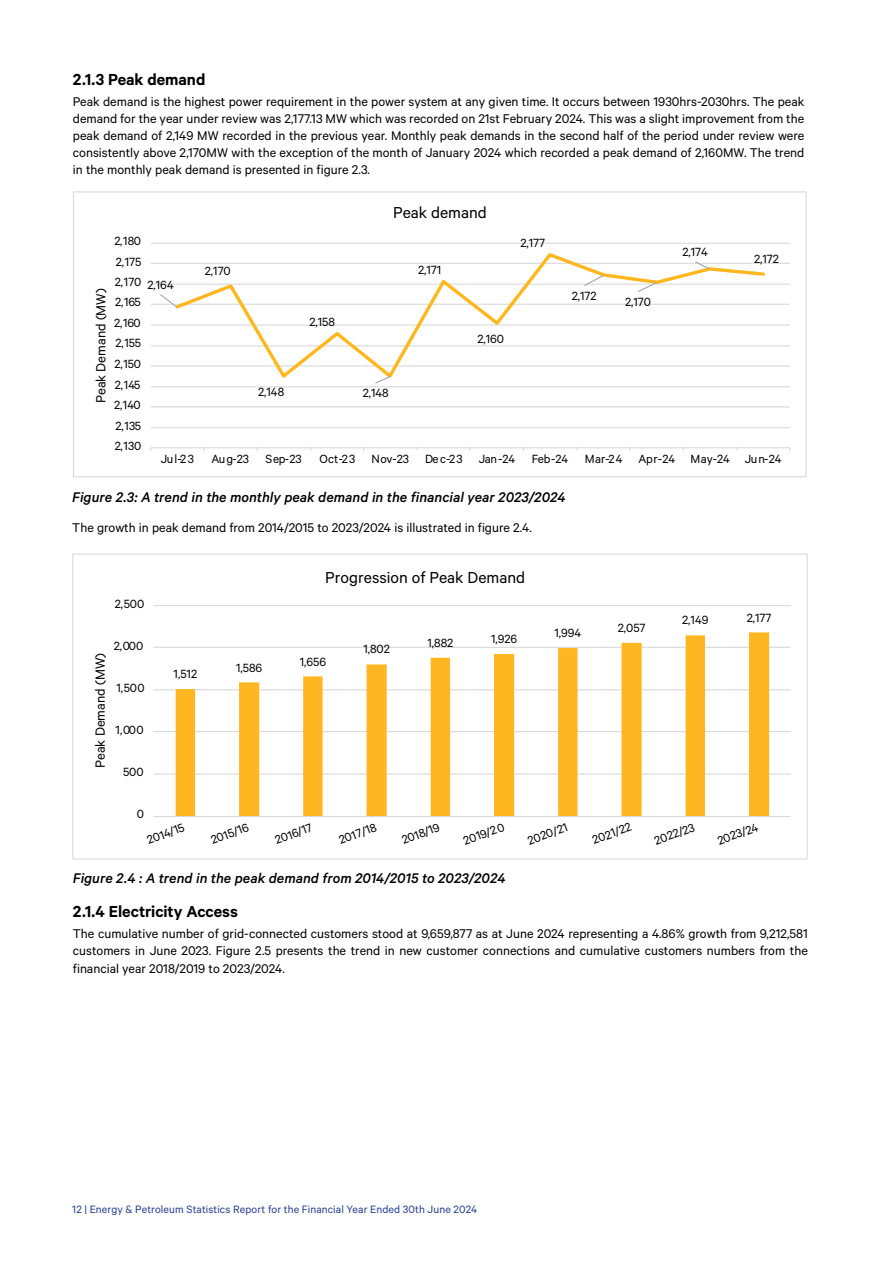
<style>
.page{position:relative;width:893px;height:1263px;background:#fff}
.page>*{position:absolute;margin:0;border:0;box-sizing:border-box;transform-origin:0 0}
.t1{font:600 18px "Calibre";color:#000}
.t2{font:17.85px "Calibre";color:#000}
.t3{font:italic 500 15.75px "Calibre";color:#000}
.t4{font:14.85px "Calibre";color:#000}
.t5{font:14.25px/17.1px "Calibre";color:#000;text-align:justify}
.t6{font:13.35px "Calibre";color:#000}
.t7{font:12px "Calibre";letter-spacing:.01em;color:#233d94}
</style>
<div class="page">
<hr style="left:151px;top:427px;width:639px;height:1px;background:#d9d9d9">
<hr style="left:151px;top:406px;width:639px;height:1px;background:#d9d9d9">
<hr style="left:151px;top:386px;width:639px;height:1px;background:#d9d9d9">
<hr style="left:151px;top:365px;width:639px;height:1px;background:#d9d9d9">
<hr style="left:151px;top:345px;width:639px;height:1px;background:#d9d9d9">
<hr style="left:151px;top:324px;width:639px;height:2px;background:#d9d9d9">
<hr style="left:151px;top:304px;width:639px;height:1px;background:#d9d9d9">
<hr style="left:151px;top:284px;width:639px;height:1px;background:#d9d9d9">
<hr style="left:151px;top:263px;width:639px;height:1px;background:#d9d9d9">
<hr style="left:151px;top:243px;width:639px;height:1px;background:#d9d9d9">
<hr style="left:151px;top:447px;width:639px;height:1px;background:#d9d9d9">
<svg style="left:173px;top:253px;width:594px;height:125px"></svg>
<svg style="left:159px;top:293px;width:19px;height:16px"></svg>
<svg style="left:374px;top:375px;width:18px;height:9px"></svg>
<svg style="left:583px;top:274px;width:22px;height:13px"></svg>
<svg style="left:636px;top:281px;width:22px;height:12px"></svg>
<svg style="left:694px;top:260px;width:18px;height:11px"></svg>
<hr style="left:153px;top:773px;width:638px;height:2px;background:#d9d9d9">
<hr style="left:153px;top:731px;width:638px;height:1px;background:#d9d9d9">
<hr style="left:153px;top:689px;width:638px;height:1px;background:#d9d9d9">
<hr style="left:153px;top:647px;width:638px;height:1px;background:#d9d9d9">
<hr style="left:153px;top:605px;width:638px;height:1px;background:#d9d9d9">
<svg style="left:176px;top:632px;width:593px;height:184px"></svg>
<hr style="left:153px;top:816px;width:638px;height:1px;background:#d9d9d9">
<p class="t1" style="left:73px;top:68px;width:134px">2.1.3 Peak demand</p>
<p class="t5" style="left:73px;top:93px;width:733px">Peak demand is the highest power requirement in the power system at any given time. It occurs between 1930hrs-2030hrs. The peak demand for the year under review was 2,177.13 MW which was recorded on 21st February 2024. This was a slight improvement from the peak demand of 2,149 MW recorded in the previous year. Monthly peak demands in the second half of the period under review were consistently above 2,170MW with the exception of the month of January 2024 which recorded a peak demand of 2,160MW. The trend in the monthly peak demand is presented in figure 2.3.</p>
<p class="t6" style="left:114px;top:233px;width:28px">2,180</p>
<p class="t6" style="left:116px;top:254px;width:27px">2,175</p>
<p class="t6" style="left:115px;top:274px;width:28px">2,170</p>
<p class="t6" style="left:147px;top:277px;width:28px">2,164</p>
<p class="t4" style="left:92px;top:403px;width:116px;rotate:-90deg">Peak Demand (MW)</p>
<p class="t6" style="left:115px;top:294px;width:27px">2,165</p>
<p class="t6" style="left:114px;top:315px;width:28px">2,160</p>
<p class="t6" style="left:116px;top:335px;width:27px">2,155</p>
<p class="t6" style="left:115px;top:356px;width:28px">2,150</p>
<p class="t6" style="left:115px;top:377px;width:27px">2,145</p>
<p class="t6" style="left:114px;top:397px;width:28px">2,140</p>
<p class="t6" style="left:116px;top:418px;width:27px">2,135</p>
<p class="t6" style="left:115px;top:438px;width:28px">2,130</p>
<p class="t6" style="left:205px;top:263px;width:27px">2,170</p>
<p class="t6" style="left:258px;top:384px;width:28px">2,148</p>
<p class="t6" style="left:309px;top:314px;width:27px">2,158</p>
<p class="t2" style="left:393px;top:202px;width:95px">Peak demand</p>
<p class="t6" style="left:418px;top:262px;width:25px">2,171</p>
<p class="t6" style="left:520px;top:235px;width:26px">2,177</p>
<p class="t6" style="left:363px;top:385px;width:28px">2,148</p>
<p class="t6" style="left:477px;top:331px;width:28px">2,160</p>
<p class="t6" style="left:572px;top:288px;width:26px">2,172</p>
<p class="t6" style="left:625px;top:294px;width:27px">2,170</p>
<p class="t6" style="left:682px;top:244px;width:27px">2,174</p>
<p class="t6" style="left:754px;top:251px;width:26px">2,172</p>
<p class="t6" style="left:161px;top:451px;width:34px">Jul-23</p>
<p class="t6" style="left:211px;top:451px;width:91px">Aug-23 Sep-23</p>
<p class="t6" style="left:319px;top:451px;width:464px">Oct-23 Nov-23 Dec-23 Jan-24 Feb-24 Mar-24 Apr-24 May-24 Jun-24</p>
<p class="t3" style="left:72px;top:488px;width:495px">Figure 2.3: A trend in the monthly peak demand in the financial year 2023/2024</p>
<p class="t5" style="left:72px;top:519px;width:461px">The growth in peak demand from 2014/2015 to 2023/2024 is illustrated in figure 2.4.</p>
<p class="t6" style="left:115px;top:596px;width:31px">2,500</p>
<p class="t4" style="left:92px;top:768px;width:117px;rotate:-90deg">Peak Demand (MW)</p>
<p class="t6" style="left:114px;top:638px;width:31px">2,000</p>
<p class="t6" style="left:116px;top:680px;width:30px">1,500</p>
<p class="t6" style="left:116px;top:722px;width:30px">1,000</p>
<p class="t6" style="left:123px;top:764px;width:22px">500</p>
<p class="t6" style="left:174px;top:666px;width:25px">1,512</p>
<p class="t6" style="left:236px;top:660px;width:28px">1,586</p>
<p class="t2" style="left:325px;top:567px;width:201px">Progression of Peak Demand</p>
<p class="t6" style="left:300px;top:654px;width:28px">1,656</p>
<p class="t6" style="left:363px;top:641px;width:28px">1,802</p>
<p class="t6" style="left:427px;top:635px;width:27px">1,882</p>
<p class="t6" style="left:491px;top:631px;width:28px">1,926</p>
<p class="t6" style="left:554px;top:625px;width:28px">1,994</p>
<p class="t6" style="left:618px;top:620px;width:29px">2,057</p>
<p class="t6" style="left:682px;top:612px;width:28px">2,149</p>
<p class="t6" style="left:747px;top:610px;width:26px">2,177</p>
<p class="t6" style="left:137px;top:806px;width:9px">0</p>
<p class="t6" style="left:145px;top:833px;width:41px;rotate:-20deg">2014/15</p>
<p class="t6" style="left:209px;top:833px;width:41px;rotate:-20deg">2015/16</p>
<p class="t6" style="left:273px;top:833px;width:40px;rotate:-20deg">2016/17</p>
<p class="t6" style="left:337px;top:833px;width:41px;rotate:-20deg">2017/18</p>
<p class="t6" style="left:400px;top:833px;width:41px;rotate:-20deg">2018/19</p>
<p class="t6" style="left:461px;top:834px;width:44px;rotate:-20deg">2019/20</p>
<p class="t6" style="left:525px;top:834px;width:43px;rotate:-20deg">2020/21</p>
<p class="t6" style="left:590px;top:833px;width:42px;rotate:-20deg">2021/22</p>
<p class="t6" style="left:652px;top:834px;width:43px;rotate:-20deg">2022/23</p>
<p class="t6" style="left:715px;top:834px;width:44px;rotate:-20deg">2023/24</p>
<p class="t3" style="left:73px;top:869px;width:434px">Figure 2.4 : A trend in the peak demand from 2014/2015 to 2023/2024</p>
<p class="t1" style="left:73px;top:901px;width:167px">2.1.4 Electricity Access</p>
<p class="t5" style="left:73px;top:925px;width:736px">The cumulative number of grid-connected customers stood at 9,659,877 as at June 2024 representing a 4.86% growth from 9,212,581 customers in June 2023. Figure 2.5 presents the trend in new customer connections and cumulative customers numbers from the financial year 2018/2019 to 2023/2024.</p>
<p class="t7" style="left:72px;top:1202px;width:407px">12 | Energy &amp; Petroleum Statistics Report for the Financial Year Ended 30th June 2024</p>
</div>
